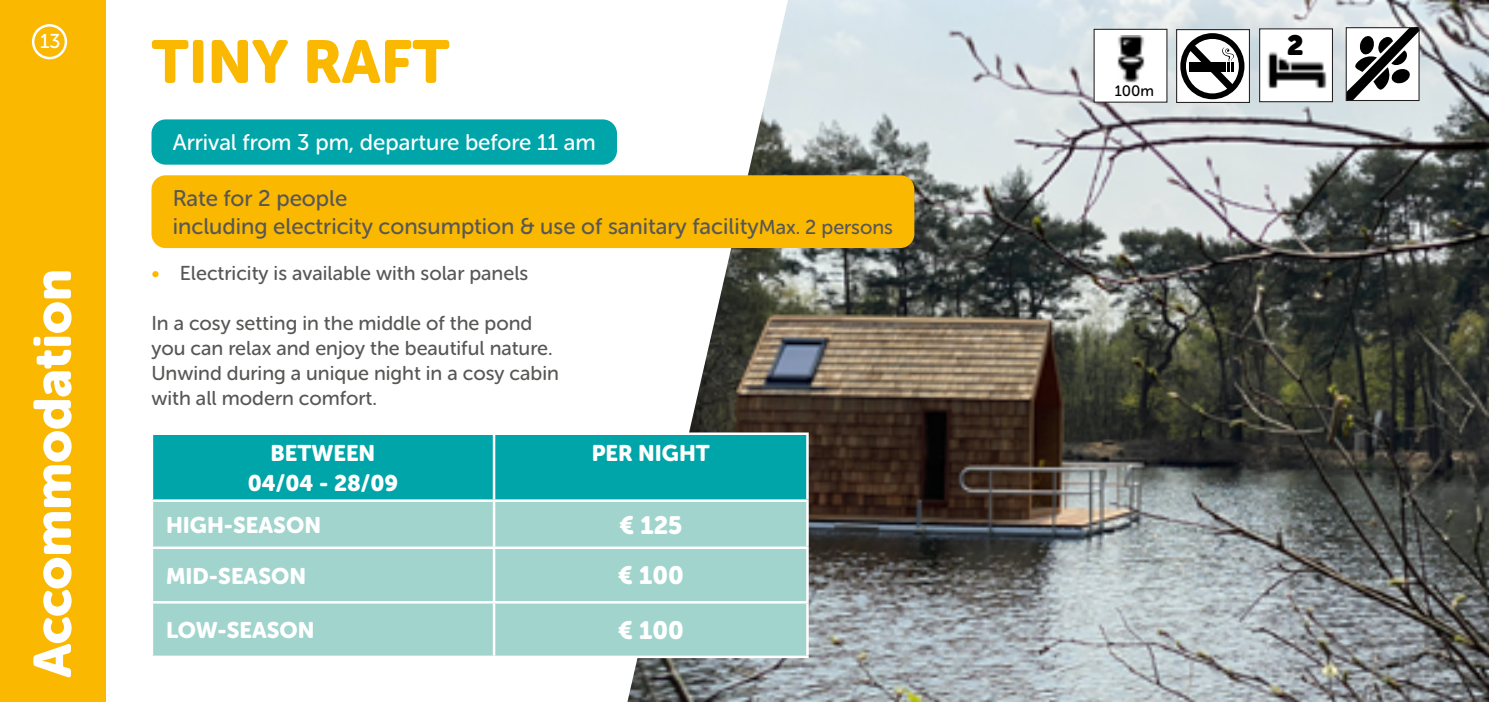
<style>
.page{position:relative;width:1489px;height:702px;background:#fff}
.page>*{position:absolute;margin:0;border:0;box-sizing:border-box;transform-origin:0 0}
.t1{font:60px "Museo Sans Rounded 900";color:#fbb800}
.t2{font:52.5px "Museo Sans Rounded 900";color:#fff}
.t3{font:28px "Museo Sans Rounded";color:#000}
.t4{font:25px "Museo Sans Rounded 900";color:#fff}
.t5{font:22.5px/27.5px "Museo Sans Rounded 500";color:#575756}
.t6{font:22.5px/30px "Museo Sans Rounded 900";color:#fff;text-align:center}
.t7{font:22.5px "Museo Sans Rounded 500";color:#fff}
.t8{font:20px/25px "Museo Sans Rounded 500";color:#575756}
.t9{font:20px "Museo Sans Rounded 500";color:#fff}
.t10{font:15px "Museo Sans Rounded 500";color:#000}
.s1{font-size:20px}
.s2{color:#fbb800}
</style>
<div class="page">
<img style="left:788px;top:0;width:700px;height:702px">
<svg style="left:158px;top:1px;width:630px;height:701px"></svg>
<div style="left:151px;top:119px;width:466px;height:46px;background:#00a5a9;border-radius:14px"></div>
<div style="left:151px;top:175px;width:763px;height:73px;background:#fbb800;border-radius:14px"></div>
<svg style="left:1345px;top:27px;width:74px;height:73px"></svg>
<div style="left:0;top:0;width:106px;height:702px;background:#fbb800"></div>
<div style="left:32px;top:24px;width:35px;height:35px;border:2px solid #fff;border-radius:50%"></div>
<div style="left:1258px;top:28px;width:74px;height:74px;background:#fff;border:1px solid #241f21"></div>
<img style="left:1267px;top:52px;width:60px;height:37px">
<div style="left:153px;top:435px;width:653px;height:64px;background:#00a5a9"></div>
<div style="left:153px;top:502px;width:653px;height:153px;background:#a0d4cd"></div>
<hr style="left:151px;top:432px;width:343px;height:3px;background:#fff">
<hr style="left:494px;top:432px;width:314px;height:3px;background:#fff">
<hr style="left:493px;top:435px;width:2px;height:64px;background:#fff">
<hr style="left:806px;top:435px;width:2px;height:64px;background:#fff">
<hr style="left:151px;top:499px;width:343px;height:3px;background:#fff">
<hr style="left:494px;top:499px;width:314px;height:3px;background:#fff">
<hr style="left:493px;top:502px;width:2px;height:44px;background:#fff">
<hr style="left:806px;top:502px;width:2px;height:44px;background:#fff">
<hr style="left:151px;top:546px;width:343px;height:3px;background:#fff">
<hr style="left:494px;top:546px;width:314px;height:3px;background:#fff">
<hr style="left:493px;top:549px;width:2px;height:52px;background:#fff">
<hr style="left:806px;top:549px;width:2px;height:52px;background:#fff">
<hr style="left:151px;top:601px;width:343px;height:2px;background:#fff">
<hr style="left:494px;top:601px;width:314px;height:2px;background:#fff">
<hr style="left:493px;top:603px;width:2px;height:52px;background:#fff">
<hr style="left:806px;top:603px;width:2px;height:52px;background:#fff">
<hr style="left:151px;top:655px;width:343px;height:3px;background:#fff">
<hr style="left:494px;top:655px;width:314px;height:3px;background:#fff">
<div style="left:1175px;top:29px;width:74px;height:74px;background:#fff;border:1px solid #241f21"></div>
<svg style="left:1180px;top:33px;width:64px;height:66px"></svg>
<div style="left:1093px;top:29px;width:74px;height:74px;background:#fff;border:1px solid #241f21"></div>
<img style="left:1117px;top:35px;width:28px;height:48px">
<p class="t9" style="left:40px;top:30px;width:22px">13</p>
<h3 class="t3" style="left:1287px;top:29px;width:18px">2</h3>
<h1 class="t1" style="left:151px;top:28px;width:299px">TINY RAFT</h1>
<h2 class="t2" style="left:23px;top:677px;width:410px;rotate:-90deg">Accommodation</h2>
<p class="t7" style="left:173px;top:130px;width:424px">Arrival from 3 pm, departure before 11 am</p>
<p class="t5" style="left:173px;top:185px;width:721px">Rate for 2 people<br>including electricity consumption &amp; use of sanitary facility<span class="s1">Max. 2 persons</span></p>
<p class="t8" style="left:151px;top:261px;width:378px"><span class="s2">•</span> Electricity is available with solar panels</p>
<p class="t8" style="left:151px;top:311px;width:409px">In a cosy setting in the middle of the pond you can relax and enjoy the beautiful nature.<br>Unwind during a unique night in a cosy cabin with all modern comfort.</p>
<p class="t6" style="left:248px;top:438px;width:152px">BETWEEN<br>04/04 - 28/09</p>
<p class="t6" style="left:591px;top:438px;width:120px">PER NIGHT</p>
<p class="t6" style="left:166px;top:510px;width:156px">HIGH-SEASON</p>
<p class="t4" style="left:619px;top:510px;width:65px">€ 125</p>
<p class="t6" style="left:166px;top:560px;width:141px">MID-SEASON</p>
<p class="t4" style="left:617px;top:561px;width:68px">€ 100</p>
<p class="t6" style="left:166px;top:615px;width:150px">LOW-SEASON</p>
<p class="t4" style="left:617px;top:616px;width:68px">€ 100</p>
<p class="t10" style="left:1114px;top:83px;width:41px">100m</p>
</div>
